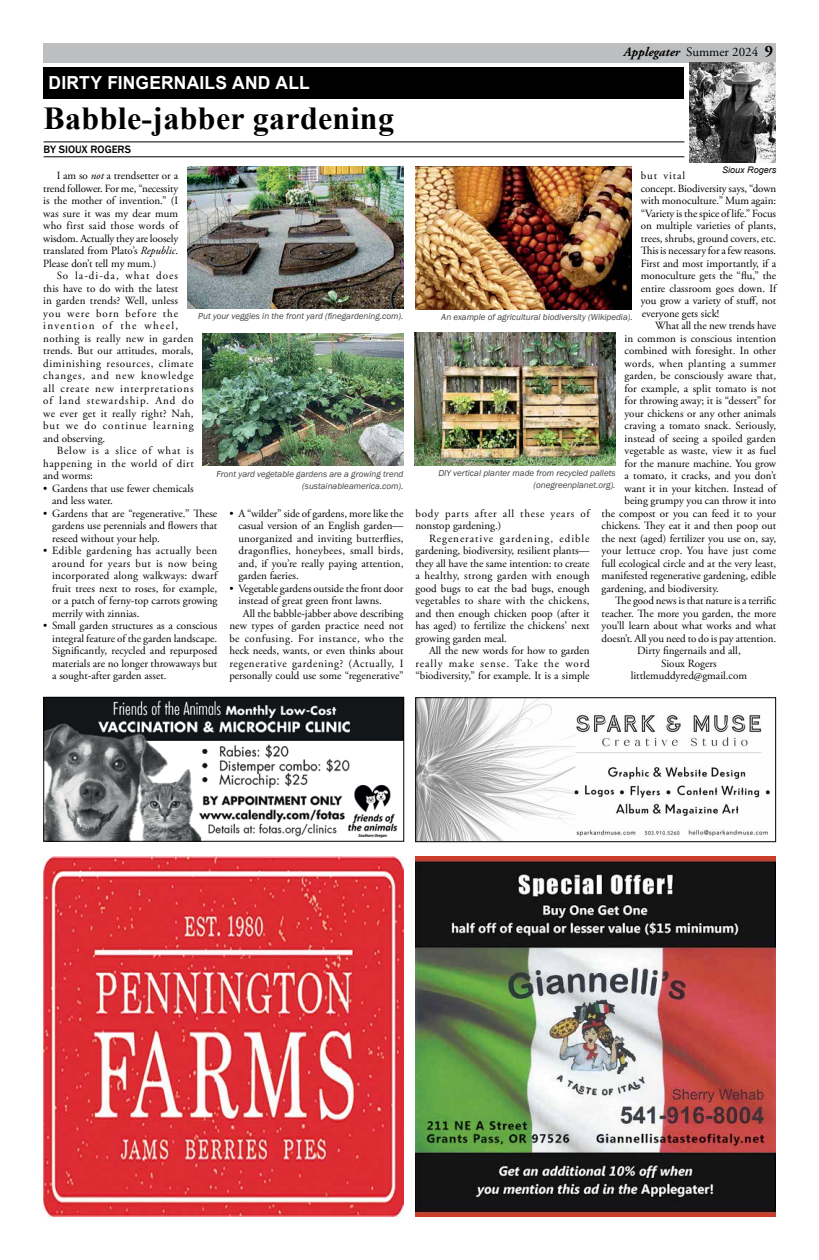
<style>
.page{position:relative;width:819px;height:1260px;background:#fff}
.page>*{position:absolute;margin:0;border:0;box-sizing:border-box;transform-origin:0 0}
.t1{font:700 32px "Times New Roman";letter-spacing:.01em;color:#000}
.t2{font:700 18px "Arial";letter-spacing:.01em;color:#fff}
.t3{font:italic 700 13px "Adobe Garamond Pro";color:#000}
.t4{font:11px/12.5px "Adobe Garamond Pro";color:#000;text-align:justify}
.t5{font:11px/12.5px "Adobe Garamond Pro";letter-spacing:.06em;color:#000}
.t6{font:11px/12.5px "Adobe Garamond Pro";letter-spacing:.07em;color:#000}
.t7{font:11px "Adobe Garamond Pro";letter-spacing:.055em;color:#000}
.t8{font:11px "Adobe Garamond Pro";letter-spacing:.02em;color:#000}
.t9{font:11px "Adobe Garamond Pro";letter-spacing:.045em;color:#000}
.t10{font:11px "Adobe Garamond Pro";letter-spacing:.03em;color:#000}
.t11{font:500 11px "Franklin Gothic";color:#000}
.t12{font:italic 9px/12px "Franklin Gothic";color:#414042;text-align:right}
.t13{font:italic 9px "Arial";color:#000}
.s1{font-weight:400;font-style:normal}
.s2{font-style:normal;font-size:16px}
.s3{font-style:italic}
</style>
<div class="page">
<div style="left:43px;top:43px;width:733px;height:20px;background:#bcbec0"></div>
<div style="left:44px;top:67px;width:640px;height:32px;background:#000"></div>
<img style="left:690px;top:63px;width:86px;height:100px">
<hr style="left:44px;top:142px;width:640px;height:1px;background:#000">
<hr style="left:44px;top:157px;width:640px;height:1px;background:#000">
<img style="left:44px;top:857px;width:359px;height:360px">
<img style="left:187px;top:167px;width:217px;height:142px">
<img style="left:416px;top:857px;width:360px;height:360px">
<img style="left:417px;top:699px;width:353px;height:141px">
<div style="left:415px;top:697px;width:361px;height:145px;border:1px solid #000"></div>
<img style="left:46px;top:699px;width:356px;height:141px">
<div style="left:44px;top:697px;width:360px;height:145px;border:1px solid #000"></div>
<img style="left:416px;top:167px;width:216px;height:142px">
<img style="left:203px;top:333px;width:201px;height:133px">
<img style="left:415px;top:332px;width:201px;height:134px">
<h2 class="t2" style="left:49px;top:71px;width:263px">DIRTY FINGERNAILS AND ALL</h2>
<p class="t3" style="left:624px;top:45px;width:151px">Applegater <span class="s1">Summer 2024</span> <span class="s2">9</span></p>
<h1 class="t1" style="left:44px;top:96px;width:352px">Babble-jabber gardening</h1>
<p class="t11" style="left:44px;top:142px;width:89px">BY SIOUX ROGERS</p>
<p class="t4" style="left:43px;top:170px;width:137px;text-indent:13px">I am so <span class="s3">not</span> a trendsetter or a trend follower. For me, “necessity is the mother of invention.” (I was sure it was my dear mum who first said those words of wisdom. Actually they are loosely translated from Plato’s <span class="s3">Republic</span>.<br>Please don’t tell my mum.)</p>
<p class="t5" style="left:43px;top:270px;width:152px;text-indent:13px">So la-di-da, what does this have to do with the latest<br>in garden trends? Well, unless you were born before the invention of the wheel, nothing is really new in garden trends. But our attitudes, morals, diminishing resources, climate changes, and new knowledge all create new interpretations of land stewardship. And do we ever get it really right? Nah, but we do continue learning and observing.</p>
<p class="t4" style="left:43px;top:445px;width:152px;text-indent:13px">Below is a slice of what is happening in the world of dirt and worms:</p>
<p class="t4" style="left:52px;top:483px;width:143px;text-indent:-9px">• Gardens that use fewer chemicals and less water.</p>
<p class="t4" style="left:52px;top:508px;width:167px;text-indent:-9px">• Gardens that are “regenerative.” These gardens use perennials and flowers that reseed without your help.</p>
<p class="t4" style="left:52px;top:545px;width:167px;text-indent:-9px">• Edible gardening has actually been around for years but is now being incorporated along walkways: dwarf fruit trees next to roses, for example, or a patch of ferny-top carrots growing merrily with zinnias.</p>
<p class="t4" style="left:52px;top:620px;width:167px;text-indent:-9px">• Small garden structures as a conscious integral feature of the garden landscape.<br>Significantly, recycled and repurposed materials are no longer throwaways but a sought-after garden asset.</p>
<p class="t13" style="left:722px;top:164px;width:56px">Sioux Rogers</p>
<p class="t4" style="left:641px;top:170px;width:137px;text-align:left">but vital<br>concept. Biodiversity says, “down with monoculture.” Mum again: “Variety is the spice of life.” Focus on multiple varieties of plants, trees, shrubs, ground covers, etc.<br>This is necessary for a few reasons.<br>First and most importantly, if a monoculture gets the “flu,” the entire classroom goes down. If you grow a variety of stuff, not everyone gets sick!</p>
<p class="t4" style="left:655px;top:320px;width:122px">What all the new trends have</p>
<p class="t4" style="left:625px;top:332px;width:153px">in common is conscious intention</p>
<p class="t4" style="left:625px;top:345px;width:153px">combined with foresight. In other</p>
<p class="t10" style="left:625px;top:357px;width:153px">words, when planting a summer</p>
<p class="t4" style="left:625px;top:370px;width:153px">garden, be consciously aware that,</p>
<p class="t4" style="left:625px;top:382px;width:153px">for example, a split tomato is not</p>
<p class="t4" style="left:625px;top:395px;width:153px">for throwing away; it is “dessert” for</p>
<p class="t4" style="left:625px;top:407px;width:153px">your chickens or any other animals</p>
<p class="t4" style="left:625px;top:420px;width:153px">craving a tomato snack. Seriously,</p>
<p class="t4" style="left:625px;top:432px;width:153px">instead of seeing a spoiled garden</p>
<p class="t4" style="left:625px;top:445px;width:153px">vegetable as waste, view it as fuel</p>
<p class="t4" style="left:625px;top:457px;width:153px">for the manure machine. You grow</p>
<p class="t4" style="left:625px;top:470px;width:153px">a tomato, it cracks, and you don’t</p>
<p class="t4" style="left:625px;top:482px;width:153px">want it in your kitchen. Instead of</p>
<p class="t4" style="left:625px;top:495px;width:153px">being grumpy you can throw it into</p>
<p class="t4" style="left:602px;top:507px;width:176px">the compost or you can feed it to your</p>
<p class="t4" style="left:602px;top:520px;width:176px">chickens. They eat it and then poop out</p>
<p class="t4" style="left:602px;top:532px;width:176px">the next (aged) fertilizer you use on, say,</p>
<p class="t8" style="left:602px;top:544px;width:176px">your lettuce crop. You have just come</p>
<p class="t4" style="left:602px;top:557px;width:176px">full ecological circle and at the very least,</p>
<p class="t4" style="left:602px;top:570px;width:176px">manifested regenerative gardening, edible</p>
<p class="t4" style="left:602px;top:582px;width:119px">gardening, and biodiversity.</p>
<p class="t4" style="left:615px;top:595px;width:163px">The good news is that nature is a terrific</p>
<p class="t4" style="left:602px;top:607px;width:176px">teacher. The more you garden, the more</p>
<p class="t4" style="left:602px;top:620px;width:176px">you’ll learn about what works and what</p>
<p class="t4" style="left:602px;top:632px;width:176px">doesn’t. All you need to do is pay attention.</p>
<p class="t4" style="left:637px;top:645px;width:105px">Dirty fingernails and all,</p>
<p class="t4" style="left:661px;top:657px;width:57px">Sioux Rogers</p>
<p class="t4" style="left:631px;top:670px;width:118px">littlemuddyred@gmail.com</p>
<p class="t12" style="left:198px;top:310px;width:207px">Put your veggies in the front yard (finegardening.com).</p>
<p class="t12" style="left:441px;top:311px;width:193px">An example of agricultural biodiversity (Wikipedia).</p>
<p class="t12" style="left:217px;top:468px;width:188px">Front yard vegetable gardens are a growing trend (sustainableamerica.com).</p>
<p class="t12" style="left:438px;top:467px;width:179px">DIY vertical planter made from recycled pallets (onegreenplanet.org).</p>
<p class="t6" style="left:416px;top:508px;width:176px">body parts after all these years of nonstop gardening.)</p>
<p class="t4" style="left:416px;top:533px;width:176px;text-indent:13px">Regenerative gardening, edible gardening, biodiversity, resilient plants— they all have the same intention: to create a healthy, strong garden with enough good bugs to eat the bad bugs, enough vegetables to share with the chickens, and then enough chicken poop (after it has aged) to fertilize the chickens’ next growing garden meal.</p>
<p class="t4" style="left:416px;top:645px;width:176px;text-indent:13px">All the new words for how to garden really make sense. Take the word “biodiversity,” for example. It is a simple</p>
<p class="t4" style="left:238px;top:508px;width:167px;text-indent:-9px">• A “wilder” side of gardens, more like the casual version of an English garden— unorganized and inviting butterflies, dragonflies, honeybees, small birds, and, if you’re really paying attention, garden faeries.</p>
<p class="t4" style="left:229px;top:583px;width:176px">• Vegetable gardens outside the front door</p>
<p class="t4" style="left:238px;top:595px;width:145px">instead of great green front lawns.</p>
<p class="t4" style="left:243px;top:608px;width:162px">All the babble-jabber above describing</p>
<p class="t4" style="left:229px;top:620px;width:176px">new types of garden practice need not</p>
<p class="t9" style="left:229px;top:632px;width:176px">be confusing. For instance, who the</p>
<p class="t4" style="left:229px;top:645px;width:176px">heck needs, wants, or even thinks about</p>
<p class="t7" style="left:229px;top:657px;width:176px">regenerative gardening? (Actually, I</p>
<p class="t4" style="left:229px;top:670px;width:176px">personally could use some “regenerative”</p>
</div>
